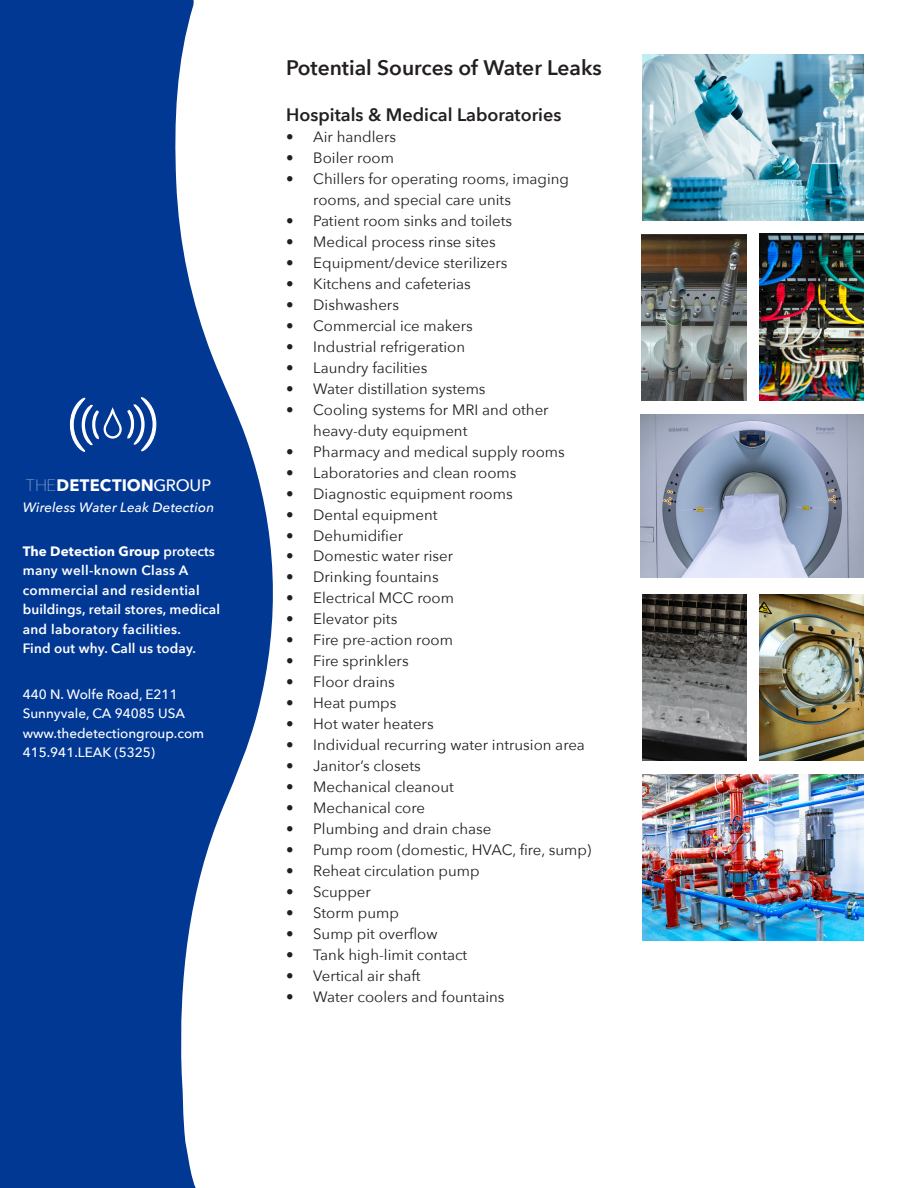
<style>
.page{position:relative;width:918px;height:1188px;background:#fff}
.page>*{position:absolute;margin:0;border:0;box-sizing:border-box;transform-origin:0 0}
.t1{font:600 21px "Avenir Next";color:#231f20}
.t2{font:600 18px "Avenir Next";color:#231f20}
.t3{font:700 16.5px "Avenir Next LT Pro";letter-spacing:.01em;color:#fff}
.t4{font:15px/21px "Avenir Next";color:#231f20}
.t5{font:600 13.5px/19.5px "Avenir Next";letter-spacing:.025em;color:#fff}
.t6{font:500 13.5px "Avenir Next";color:#fff}
.t7{font:italic 500 13.5px "Avenir Next";letter-spacing:.01em;color:#fff}
.s1{font-family:"Avenir Next";font-weight:200}
.s2{font-family:"Avenir Next";font-weight:500}
.s3{font-family:"Avenir Next LT Pro";font-weight:700}
</style>
<div class="page">
<svg style="left:0;top:0;width:273px;height:1188px;fill:#003894"></svg>
<svg style="left:1px;top:32px;width:1px;height:1156px"></svg>
<svg style="left:70px;top:397px;width:86px;height:55px"></svg>
<img style="left:640px;top:415px;width:224px;height:163px">
<img style="left:641px;top:234px;width:105px;height:167px">
<img style="left:643px;top:54px;width:221px;height:166px">
<img style="left:760px;top:234px;width:104px;height:166px">
<img style="left:642px;top:774px;width:222px;height:166px">
<img style="left:760px;top:594px;width:104px;height:166px">
<img style="left:642px;top:594px;width:104px;height:166px">
<p class="t3" style="left:26px;top:475px;width:187px"><span class="s1">THE</span>DETECTION<span class="s2">GROUP</span></p>
<p class="t7" style="left:23px;top:496px;width:193px">Wireless Water Leak Detection</p>
<p class="t5" style="left:23px;top:541px;width:199px"><span class="s3">The Detection Group</span> protects many well-known Class A commercial and residential buildings, retail stores, medical and laboratory facilities.</p>
<p class="t5" style="left:23px;top:638px;width:175px">Find out why. Call us today.</p>
<p class="t6" style="left:23px;top:683px;width:157px">440 N. Wolfe Road, E211</p>
<p class="t6" style="left:23px;top:702px;width:164px">Sunnyvale, CA 94085 USA</p>
<p class="t6" style="left:23px;top:722px;width:183px">www.thedetectiongroup.com</p>
<p class="t6" style="left:23px;top:741px;width:134px">415.941.LEAK (5325)</p>
<p class="t1" style="left:286px;top:50px;width:317px">Potential Sources of Water Leaks</p>
<p class="t2" style="left:286px;top:100px;width:277px">Hospitals &amp; Medical Laboratories</p>
<p class="t4" style="left:286px;top:126px;width:111px">• Air handlers</p>
<p class="t4" style="left:286px;top:147px;width:109px">• Boiler room</p>
<p class="t4" style="left:313px;top:168px;width:257px;text-indent:-27px">• Chillers for operating rooms, imaging rooms, and special care units</p>
<p class="t4" style="left:286px;top:210px;width:227px">• Patient room sinks and toilets</p>
<p class="t4" style="left:286px;top:231px;width:211px">• Medical process rinse sites</p>
<p class="t4" style="left:286px;top:252px;width:223px">• Equipment/device sterilizers</p>
<p class="t4" style="left:286px;top:273px;width:186px">• Kitchens and cafeterias</p>
<p class="t4" style="left:286px;top:294px;width:114px">• Dishwashers</p>
<p class="t4" style="left:286px;top:315px;width:188px">• Commercial ice makers</p>
<p class="t4" style="left:286px;top:336px;width:180px">• Industrial refrigeration</p>
<p class="t4" style="left:286px;top:357px;width:143px">• Laundry facilities</p>
<p class="t4" style="left:286px;top:378px;width:201px">• Water distillation systems</p>
<p class="t4" style="left:313px;top:399px;width:237px;text-indent:-27px">• Cooling systems for MRI and other heavy-duty equipment</p>
<p class="t4" style="left:286px;top:441px;width:280px">• Pharmacy and medical supply rooms</p>
<p class="t4" style="left:286px;top:462px;width:232px">• Laboratories and clean rooms</p>
<p class="t4" style="left:286px;top:483px;width:228px">• Diagnostic equipment rooms</p>
<p class="t4" style="left:286px;top:504px;width:153px">• Dental equipment</p>
<p class="t4" style="left:286px;top:525px;width:118px">• Dehumidifier</p>
<p class="t4" style="left:286px;top:545px;width:169px">• Domestic water riser</p>
<p class="t4" style="left:286px;top:566px;width:154px">• Drinking fountains</p>
<p class="t4" style="left:286px;top:587px;width:169px">• Electrical MCC room</p>
<p class="t4" style="left:286px;top:608px;width:113px">• Elevator pits</p>
<p class="t4" style="left:286px;top:629px;width:168px">• Fire pre-action room</p>
<p class="t4" style="left:286px;top:650px;width:124px">• Fire sprinklers</p>
<p class="t4" style="left:286px;top:671px;width:110px">• Floor drains</p>
<p class="t4" style="left:286px;top:692px;width:112px">• Heat pumps</p>
<p class="t4" style="left:286px;top:713px;width:149px">• Hot water heaters</p>
<p class="t4" style="left:286px;top:734px;width:300px">• Individual recurring water intrusion area</p>
<p class="t4" style="left:286px;top:755px;width:136px">• Janitor’s closets</p>
<p class="t4" style="left:286px;top:776px;width:169px">• Mechanical cleanout</p>
<p class="t4" style="left:286px;top:797px;width:141px">• Mechanical core</p>
<p class="t4" style="left:286px;top:818px;width:207px">• Plumbing and drain chase</p>
<p class="t4" style="left:286px;top:839px;width:307px">• Pump room (domestic, HVAC, fire, sump)</p>
<p class="t4" style="left:286px;top:860px;width:195px">• Reheat circulation pump</p>
<p class="t4" style="left:286px;top:881px;width:86px">• Scupper</p>
<p class="t4" style="left:286px;top:902px;width:114px">• Storm pump</p>
<p class="t4" style="left:286px;top:923px;width:153px">• Sump pit overflow</p>
<p class="t4" style="left:286px;top:944px;width:183px">• Tank high-limit contact</p>
<p class="t4" style="left:286px;top:965px;width:136px">• Vertical air shaft</p>
<p class="t4" style="left:286px;top:986px;width:220px">• Water coolers and fountains</p>
</div>
